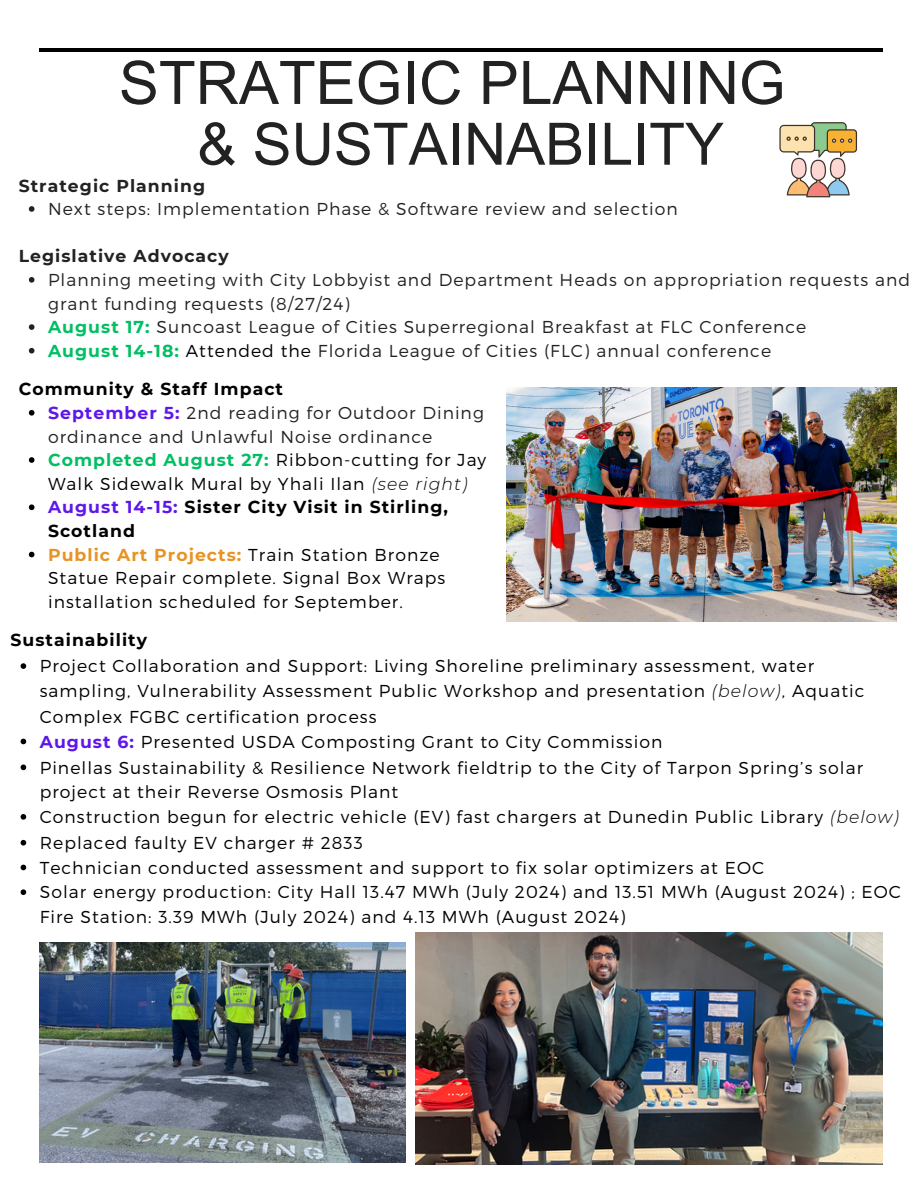
<style>
.page{position:relative;width:918px;height:1188px;background:#fff}
.page>*{position:absolute;margin:0;border:0;box-sizing:border-box;transform-origin:0 0}
.t1{font:60px "Arial MT Pro";color:#222}
.t2{font:58.5px "Arial MT Pro";color:#222}
.t3{font:300 17.25px/23.7px "Montserrat";letter-spacing:.06em;color:#000}
.t4{font:300 17.25px/23.7px "Montserrat";letter-spacing:.06em;color:#222}
.t5{font:700 17.25px/23.7px "Montserrat";letter-spacing:.06em;color:#000}
.t6{font:700 17.25px "Montserrat";letter-spacing:.06em;color:#222}
.s1{font-weight:700;color:#00bf63}
.s2{color:#000}
.s3{font-weight:700;color:#5e17eb}
.s4{font-style:italic}
.s5{color:#5e17eb}
.s6{font-weight:700;color:#e89323}
</style>
<div class="page">
<hr style="left:39px;top:48px;width:843px;height:3px;background:#000">
<svg style="left:779px;top:122px;width:78px;height:75px"></svg>
<img style="left:506px;top:388px;width:391px;height:234px">
<img style="left:39px;top:943px;width:367px;height:219px">
<img style="left:416px;top:933px;width:467px;height:231px">
<svg style="left:29px;top:206px;width:5px;height:6px"></svg>
<svg style="left:29px;top:277px;width:5px;height:6px"></svg>
<svg style="left:29px;top:324px;width:5px;height:6px"></svg>
<svg style="left:29px;top:348px;width:5px;height:6px"></svg>
<svg style="left:21px;top:663px;width:5px;height:6px"></svg>
<svg style="left:21px;top:739px;width:5px;height:5px"></svg>
<svg style="left:21px;top:765px;width:5px;height:5px"></svg>
<svg style="left:21px;top:814px;width:5px;height:6px"></svg>
<svg style="left:21px;top:840px;width:5px;height:6px"></svg>
<svg style="left:21px;top:865px;width:5px;height:5px"></svg>
<svg style="left:21px;top:889px;width:5px;height:6px"></svg>
<svg style="left:29px;top:410px;width:5px;height:6px"></svg>
<svg style="left:29px;top:457px;width:5px;height:6px"></svg>
<svg style="left:29px;top:504px;width:5px;height:6px"></svg>
<svg style="left:29px;top:552px;width:5px;height:5px"></svg>
<p class="t1" style="left:119px;top:60px;width:668px">STRATEGIC PLANNING</p>
<p class="t2" style="left:197px;top:122px;width:528px">&amp; SUSTAINABILITY</p>
<h2 class="t6" style="left:19px;top:175px;width:188px">Strategic Planning</h2>
<p class="t4" style="left:48px;top:196px;width:631px">Next steps: Implementation Phase &amp; Software review and selection</p>
<h2 class="t6" style="left:19px;top:246px;width:212px">Legislative Advocacy</h2>
<p class="t4" style="left:48px;top:267px;width:864px">Planning meeting with City Lobbyist and Department Heads on appropriation requests and grant funding requests (8/27/24)</p>
<p class="t4" style="left:48px;top:314px;width:760px"><span class="s1">August 17:</span> Suncoast League of Cities Superregional Breakfast at FLC Conference</p>
<p class="t4" style="left:48px;top:338px;width:725px"><span class="s1">August 14-18:</span> <span class="s2">Attended the</span> Florida League of Cities (FLC) annual conference</p>
<p class="t5" style="left:19px;top:377px;width:266px">Community &amp; Staff Impact</p>
<p class="t4" style="left:48px;top:400px;width:437px"><span class="s3">September 5:</span> 2nd reading for Outdoor Dining ordinance and Unlawful Noise ordinance</p>
<p class="t3" style="left:48px;top:447px;width:440px"><span class="s1">Completed August 27:</span> Ribbon-cutting for Jay<br>Walk Sidewalk Mural by Yhali Ilan <span class="s4">(see right)</span></p>
<p class="t5" style="left:48px;top:495px;width:401px"><span class="s5">August 14-15:</span> Sister City Visit in Stirling,<br>Scotland</p>
<p class="t3" style="left:48px;top:542px;width:399px"><span class="s6">Public Art Projects:</span> Train Station Bronze<br>Statue Repair complete. Signal Box Wraps installation scheduled for September.</p>
<h2 class="t5" style="left:10px;top:628px;width:138px">Sustainability</h2>
<p class="t3" style="left:40px;top:653px;width:826px;line-height:25.3px">Project Collaboration and Support: Living Shoreline preliminary assessment, water sampling, Vulnerability Assessment Public Workshop and presentation <span class="s4">(below)</span>, Aquatic<br>Complex FGBC certification process</p>
<p class="t3" style="left:40px;top:729px;width:624px"><span class="s3">August 6:</span> Presented USDA Composting Grant to City Commission</p>
<p class="t3" style="left:40px;top:754px;width:825px;line-height:24.8px">Pinellas Sustainability &amp; Resilience Network fieldtrip to the City of Tarpon Spring’s solar project at their Reverse Osmosis Plant</p>
<p class="t3" style="left:40px;top:804px;width:861px">Construction begun for electric vehicle (EV) fast chargers at Dunedin Public Library <span class="s4">(below)</span></p>
<p class="t3" style="left:40px;top:830px;width:325px">Replaced faulty EV charger # 2833</p>
<h2 class="t3" style="left:40px;top:855px;width:726px">Technician conducted assessment and support to fix solar optimizers at EOC</h2>
<p class="t3" style="left:40px;top:879px;width:863px;line-height:24.8px">Solar energy production: City Hall 13.47 MWh (July 2024) and 13.51 MWh (August 2024) ; EOC<br>Fire Station: 3.39 MWh (July 2024) and 4.13 MWh (August 2024)</p>
</div>
